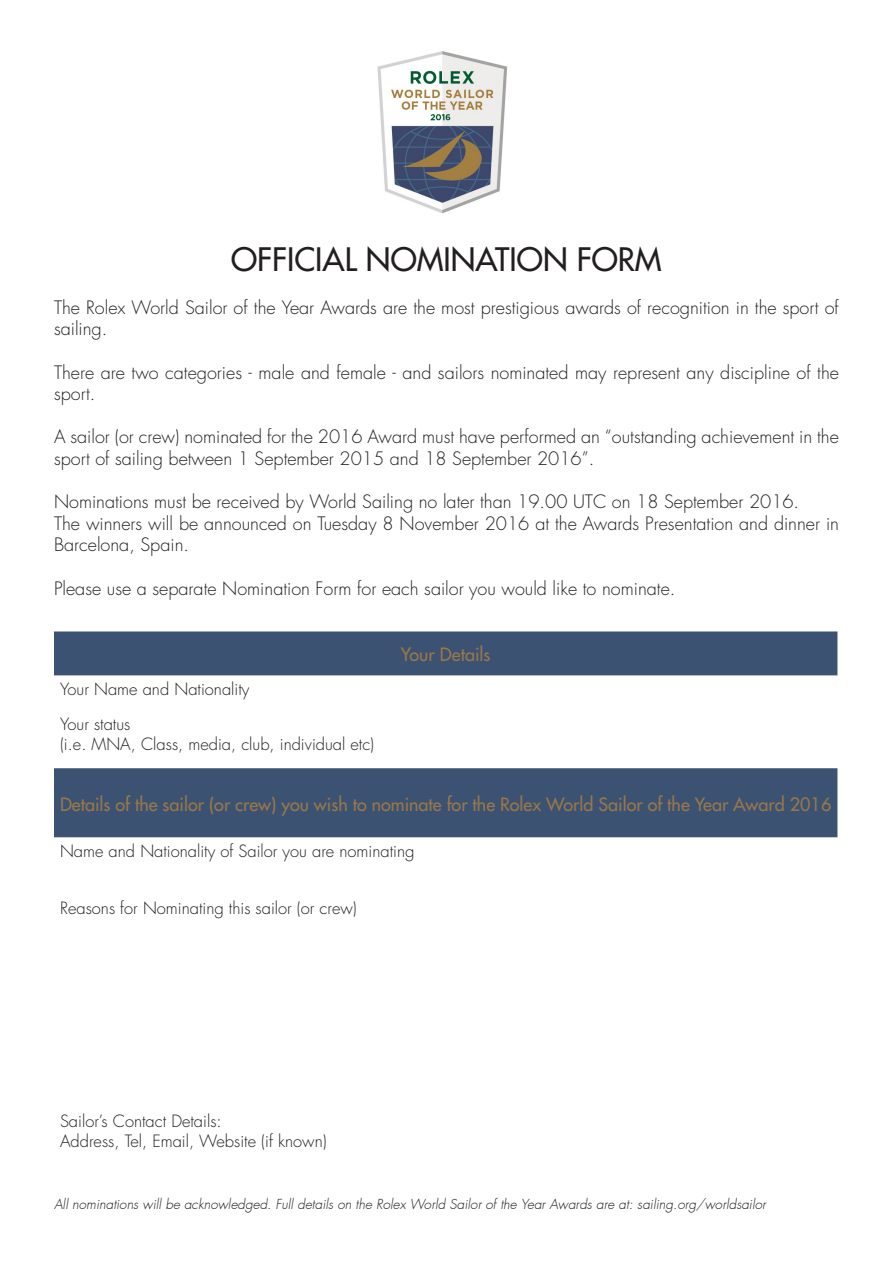
<style>
.page{position:relative;width:893px;height:1263px;background:#fff}
.page>*{position:absolute;margin:0;border:0;box-sizing:border-box;transform-origin:0 0}
.t1{font:500 31.5px "Futura Std";color:#231f20}
.t2{font:300 18px/21.6px "Futura Std";color:#231f20}
.t3{font:500 18px "Futura Std";color:#997749}
.t4{font:300 16.5px/19.8px "Futura Std";color:#231f20}
.t5{font:italic 300 13.5px "Futura";color:#231f20}
</style>
<div class="page">
<img style="left:377px;top:51px;width:131px;height:163px">
<svg style="left:54px;top:631px;width:783px;height:206px;fill:#3c5272"></svg>
<p class="t1" style="left:231px;top:239px;width:432px">OFFICIAL NOMINATION FORM</p>
<p class="t2" style="left:54px;top:297px;width:786px">The Rolex World Sailor of the Year Awards are the most prestigious awards of recognition in the sport of sailing.</p>
<p class="t2" style="left:54px;top:362px;width:786px">There are two categories - male and female - and sailors nominated may represent any discipline of the sport.</p>
<p class="t2" style="left:54px;top:426px;width:786px">A sailor (or crew) nominated for the 2016 Award must have performed an “outstanding achievement in the sport of sailing between 1 September 2015 and 18 September 2016”.</p>
<p class="t2" style="left:54px;top:491px;width:747px">Nominations must be received by World Sailing no later than 19.00 UTC on 18 September 2016.</p>
<p class="t2" style="left:54px;top:513px;width:786px">The winners will be announced on Tuesday 8 November 2016 at the Awards Presentation and dinner in<br>Barcelona, Spain.</p>
<p class="t2" style="left:54px;top:578px;width:623px">Please use a separate Nomination Form for each sailor you would like to nominate.</p>
<p class="t4" style="left:60px;top:680px;width:191px">Your Name and Nationality</p>
<p class="t4" style="left:60px;top:714px;width:316px">Your status<br>(i.e. MNA, Class, media, club, individual etc)</p>
<p class="t3" style="left:401px;top:643px;width:91px">Your Details</p>
<p class="t3" style="left:60px;top:793px;width:773px">Details of the sailor (or crew) you wish to nominate for the Rolex World Sailor of the Year Award 2016</p>
<p class="t4" style="left:60px;top:841px;width:356px">Name and Nationality of Sailor you are nominating</p>
<p class="t4" style="left:60px;top:898px;width:298px">Reasons for Nominating this sailor (or crew)</p>
<p class="t4" style="left:60px;top:1111px;width:268px">Sailor’s Contact Details:<br>Address, Tel, Email, Website (if known)</p>
<p class="t5" style="left:54px;top:1195px;width:713px">All nominations will be acknowledged. Full details on the Rolex World Sailor of the Year Awards are at: sailing.org/worldsailor</p>
</div>
